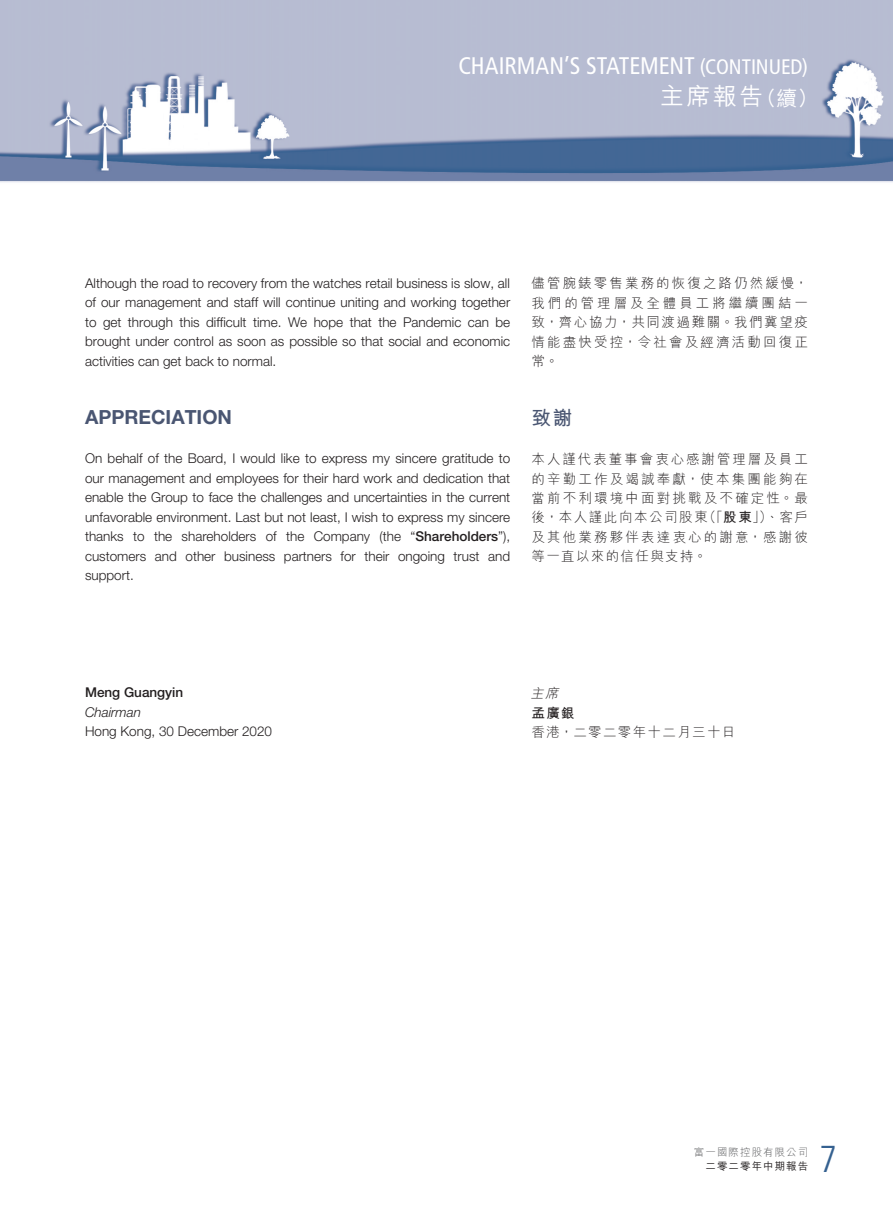
<style>
.page{position:relative;width:893px;height:1212px;background:#fff}
.page>*{position:absolute;margin:0;border:0;box-sizing:border-box;transform-origin:0 0}
.t1{font:300 condensed 37.5px "Frutiger LT Std";color:#356190}
.t2{font:condensed 24px "Frutiger LT Std";letter-spacing:-.005em;color:#fff}
.t3{font:500 24px "M Hei HK";color:#fff}
.t4{font:700 19.5px "Helvetica Neue LT Std";color:#4a5672}
.t5{font:700 19.5px "M Hei HK";color:#4a5672}
.t6{font:300 13.5px/19.5px "Helvetica Neue LT Std";color:#231f20;text-align:justify}
.t7{font:300 13.5px/19.5px "M Hei HK";letter-spacing:.16em;color:#231f20;text-align:justify}
.t8{font:300 13.5px "M Hei HK";letter-spacing:.1em;color:#231f20}
.t9{font:500 13.5px "Helvetica Neue LT Std";color:#231f20}
.t10{font:italic 300 13.5px "Helvetica Neue LT Std";color:#231f20}
.t11{font:700 13.5px "M Hei HK";color:#231f20}
.t12{font:italic 300 13.5px "M Hei HK";color:#231f20}
.t13{font:300 10.5px "M Hei HK";letter-spacing:.1em;color:#57585a}
.t14{font:500 10.5px "M Hei HK";letter-spacing:.1em;color:#231f20}
.s1{font-size:21px}
.s2{font-weight:500}
.s3{font-weight:700}
</style>
<div class="page">
<svg style="left:0;top:0;width:893px;height:183px;background:#a5afc8"></svg>
<h2 class="t2" style="left:458px;top:52px;width:351px">CHAIRMAN’S STATEMENT <span class="s1">(CONTINUED)</span></h2>
<h2 class="t3" style="left:660px;top:79px;width:160px">主席報告<span class="s1">（續）</span></h2>
<p class="t6" style="left:85px;top:273px;width:427px">Although the road to recovery from the watches retail business is slow, all of our management and staff will continue uniting and working together to get through this difficult time. We hope that the Pandemic can be brought under control as soon as possible so that social and economic activities can get back to normal.</p>
<h3 class="t4" style="left:85px;top:405px;width:148px">APPRECIATION</h3>
<p class="t6" style="left:85px;top:448px;width:427px">On behalf of the Board, I would like to express my sincere gratitude to our management and employees for their hard work and dedication that enable the Group to face the challenges and uncertainties in the current unfavorable environment. Last but not least, I wish to express my sincere thanks to the shareholders of the Company (the “<span class="s2">Shareholders</span>”), customers and other business partners for their ongoing trust and support.</p>
<p class="t7" style="left:531px;top:273px;width:278px">儘管腕錶零售業務的恢復之路仍然緩慢，我們的管理層及全體員工將繼續團結一致，齊心協力，共同渡過難關。我們冀望疫情能盡快受控，令社會及經濟活動回復正常。</p>
<h3 class="t5" style="left:531px;top:404px;width:42px">致謝</h3>
<p class="t7" style="left:531px;top:449px;width:278px">本人謹代表董事會衷心感謝管理層及員工的辛勤工作及竭誠奉獻，使本集團能夠在當前不利環境中面對挑戰及不確定性。最後，本人謹此向本公司股東（「<span class="s3">股東</span>」）、客戶及其他業務夥伴表達衷心的謝意，感謝彼等一直以來的信任與支持。</p>
<p class="t9" style="left:85px;top:684px;width:100px">Meng Guangyin</p>
<p class="t10" style="left:85px;top:704px;width:58px">Chairman</p>
<p class="t6" style="left:85px;top:721px;width:189px">Hong Kong, 30 December 2020</p>
<p class="t12" style="left:530px;top:686px;width:33px">主席</p>
<p class="t11" style="left:531px;top:703px;width:45px">孟廣銀</p>
<p class="t8" style="left:531px;top:725px;width:205px">香港，二零二零年十二月三十日</p>
<p class="t13" style="left:694px;top:1147px;width:116px">富一國際控股有限公司</p>
<p class="t14" style="left:705px;top:1158px;width:104px">二零二零年中期報告</p>
<h1 class="t1" style="left:819px;top:1137px;width:19px">7</h1>
</div>
